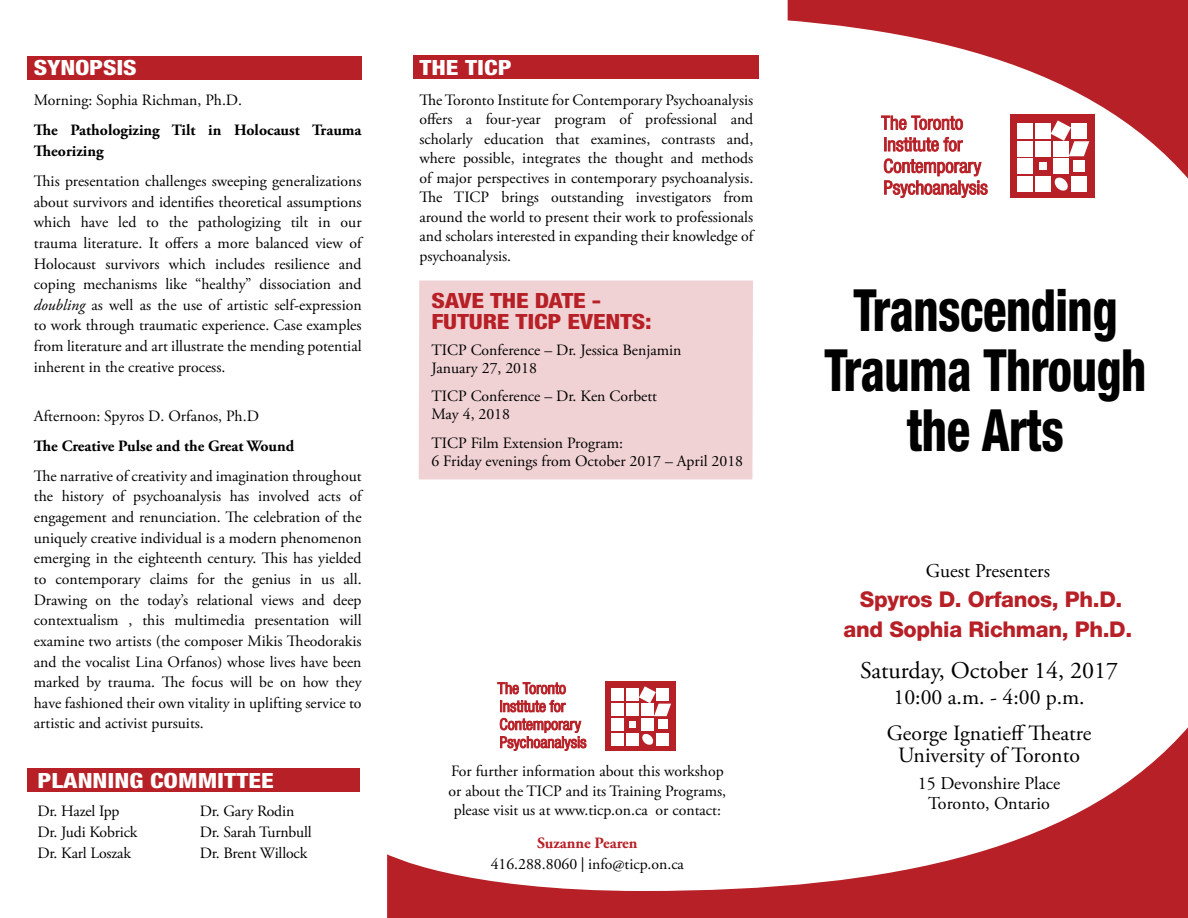
<style>
.page{position:relative;width:1188px;height:918px;background:#fff}
.page>*{position:absolute;margin:0;border:0;box-sizing:border-box;transform-origin:0 0}
.t1{font:800 condensed 58.35px/60px "Helvetica Neue LT Std";letter-spacing:-.01em;color:#000;text-align:center;scale:.83 1}
.t2{font:24px "Adobe Garamond Pro";color:#000}
.t3{font:21.75px/36px "Adobe Garamond Pro";color:#000;text-align:center}
.t4{font:800 21.75px/30px "Helvetica Neue LT Std";letter-spacing:-.015em;color:#b72026;text-align:center}
.t5{font:800 condensed 21px "Helvetica Neue LT Std";color:#fff;scale:1.2 1}
.t6{font:800 condensed 21px/21px "Helvetica Neue LT Std";letter-spacing:-.01em;color:#b72026;scale:1.2 1}
.t7{font:19.5px "Adobe Garamond Pro";color:#000}
.t8{font:18px/19.5px "Adobe Garamond Pro";color:#000;text-align:center}
.t9{font:15.75px/20.7px "Adobe Garamond Pro";color:#000}
.t10{font:700 15.75px/20.7px "Adobe Garamond Pro";color:#000}
.s1{font-style:italic}
.s2{font-weight:700;color:#b72026}
.s3{font-family:"Helvetica";font-size:20.4px}
</style>
<div class="page">
<svg style="left:413px;top:0;width:775px;height:179px"></svg>
<svg style="left:413px;top:0;width:375px;height:54px"></svg>
<div style="left:413px;top:56px;width:346px;height:23px;background:#b72026"></div>
<div style="left:419px;top:280px;width:334px;height:199px;background:#f1d2d4"></div>
<div style="left:1010px;top:115px;width:85px;height:83px;background:#b72026"></div>
<div style="left:1035px;top:123px;width:15px;height:15px;background:#fff"></div>
<div style="left:1017px;top:123px;width:15px;height:15px;background:#fff"></div>
<div style="left:1036px;top:141px;width:15px;height:15px;background:#fff"></div>
<div style="left:1017px;top:141px;width:15px;height:15px;background:#fff"></div>
<svg style="left:1051px;top:120px;width:38px;height:36px"></svg>
<div style="left:1053px;top:141px;width:16px;height:15px;background:#fff"></div>
<div style="left:1039px;top:162px;width:8px;height:8px;background:#fff"></div>
<div style="left:1018px;top:158px;width:15px;height:15px;background:#fff"></div>
<div style="left:1074px;top:160px;width:11px;height:12px;background:#fff"></div>
<div style="left:1054px;top:158px;width:15px;height:15px;background:#fff"></div>
<div style="left:1036px;top:176px;width:15px;height:16px;background:#fff"></div>
<div style="left:1018px;top:176px;width:15px;height:16px;background:#fff"></div>
<div style="left:1072px;top:177px;width:15px;height:15px;background:#fff"></div>
<svg style="left:1054px;top:177px;width:14px;height:14px"></svg>
<svg style="left:881px;top:116px;width:82px;height:14px"></svg>
<svg style="left:884px;top:137px;width:79px;height:15px"></svg>
<svg style="left:884px;top:159px;width:104px;height:39px"></svg>
<svg style="left:387px;top:681px;width:801px;height:237px"></svg>
<div style="left:27px;top:56px;width:335px;height:23px;background:#b72026"></div>
<div style="left:27px;top:769px;width:333px;height:23px;background:#b72026"></div>
<h3 class="t5" style="left:34px;top:55px;width:87px">SYNOPSIS</h3>
<p class="t9" style="left:34px;top:91px;width:210px">Morning: Sophia Richman, Ph.D.</p>
<p class="t10" style="left:34px;top:120px;width:329px">The Pathologizing Tilt in Holocaust Trauma<br>Theorizing</p>
<p class="t9" style="left:34px;top:171px;width:329px;text-align:justify">This presentation challenges sweeping generalizations about survivors and identifies theoretical assumptions which have led to the pathologizing tilt in our trauma literature. It offers a more balanced view of Holocaust survivors which includes resilience and coping mechanisms like “healthy” dissociation and <span class="s1">doubling</span> as well as the use of artistic self-expression to work through traumatic experience. Case examples from literature and art illustrate the mending potential inherent in the creative process.</p>
<p class="t9" style="left:34px;top:406px;width:227px">Afternoon: Spyros D. Orfanos, Ph.D</p>
<p class="t10" style="left:34px;top:436px;width:262px">The Creative Pulse and the Great Wound</p>
<p class="t9" style="left:34px;top:466px;width:329px;text-align:justify">The narrative of creativity and imagination throughout the history of psychoanalysis has involved acts of engagement and renunciation. The celebration of the uniquely creative individual is a modern phenomenon emerging in the eighteenth century. This has yielded to contemporary claims for the genius in us all.<br>Drawing on the today’s relational views and deep contextualism , this multimedia presentation will examine two artists (the composer Mikis Theodorakis and the vocalist Lina Orfanos) whose lives have been marked by trauma. The focus will be on how they have fashioned their own vitality in uplifting service to artistic and activist pursuits.</p>
<h3 class="t5" style="left:38px;top:767px;width:198px">PLANNING COMMITTEE</h3>
<p class="t9" style="left:38px;top:801px;width:101px">Dr. Hazel Ipp<br>Dr. Judi Kobrick<br>Dr. Karl Loszak</p>
<p class="t9" style="left:200px;top:801px;width:114px">Dr. Gary Rodin<br>Dr. Sarah Turnbull<br>Dr. Brent Willock</p>
<h3 class="t5" style="left:419px;top:54px;width:78px">THE TICP</h3>
<p class="t9" style="left:419px;top:91px;width:335px;line-height:19.5px;text-align:justify">The Toronto Institute for Contemporary Psychoanalysis offers a four-year program of professional and scholarly education that examines, contrasts and, where possible, integrates the thought and methods of major perspectives in contemporary psychoanalysis.<br>The TICP brings outstanding investigators from around the world to present their work to professionals and scholars interested in expanding their knowledge of psychoanalysis.</p>
<h3 class="t6" style="left:431px;top:290px;width:185px">SAVE THE DATE -<br>FUTURE TICP EVENTS:</h3>
<p class="t9" style="left:431px;top:341px;width:252px;line-height:18px">TICP Conference – Dr. Jessica Benjamin<br>January 27, 2018</p>
<p class="t9" style="left:431px;top:388px;width:227px;line-height:18px">TICP Conference – Dr. Ken Corbett<br>May 4, 2018</p>
<p class="t9" style="left:431px;top:434px;width:313px;line-height:18px">TICP Film Extension Program:<br>6 Friday evenings from October 2017 – April 2018</p>
<p class="t9" style="left:449px;top:762px;width:279px;line-height:19.5px;text-align:center">For further information about this workshop or about the TICP and its Training Programs, please visit us at www.ticp.on.ca or contact:</p>
<p class="t9" style="left:491px;top:833px;width:195px;text-align:center"><span class="s2">Suzanne Pearen<br></span>416.288.8060 <span class="s3">I</span> info@ticp.on.ca</p>
<h1 class="t1" style="left:825px;top:280px;width:389px">Transcending<br>Trauma Through the Arts</h1>
<p class="t7" style="left:926px;top:559px;width:126px">Guest Presenters</p>
<h3 class="t4" style="left:844px;top:584px;width:290px">Spyros D. Orfanos, Ph.D. and Sophia Richman, Ph.D.</h3>
<h2 class="t2" style="left:860px;top:656px;width:259px">Saturday, October 14, 2017</h2>
<h3 class="t3" style="left:887px;top:679px;width:206px">10:00 a.m. - 4:00 p.m.<br>George Ignatieff Theatre</h3>
<h3 class="t3" style="left:898px;top:738px;width:183px">University of Toronto</h3>
<p class="t8" style="left:918px;top:774px;width:144px">15 Devonshire Place<br>Toronto, Ontario</p>
</div>
